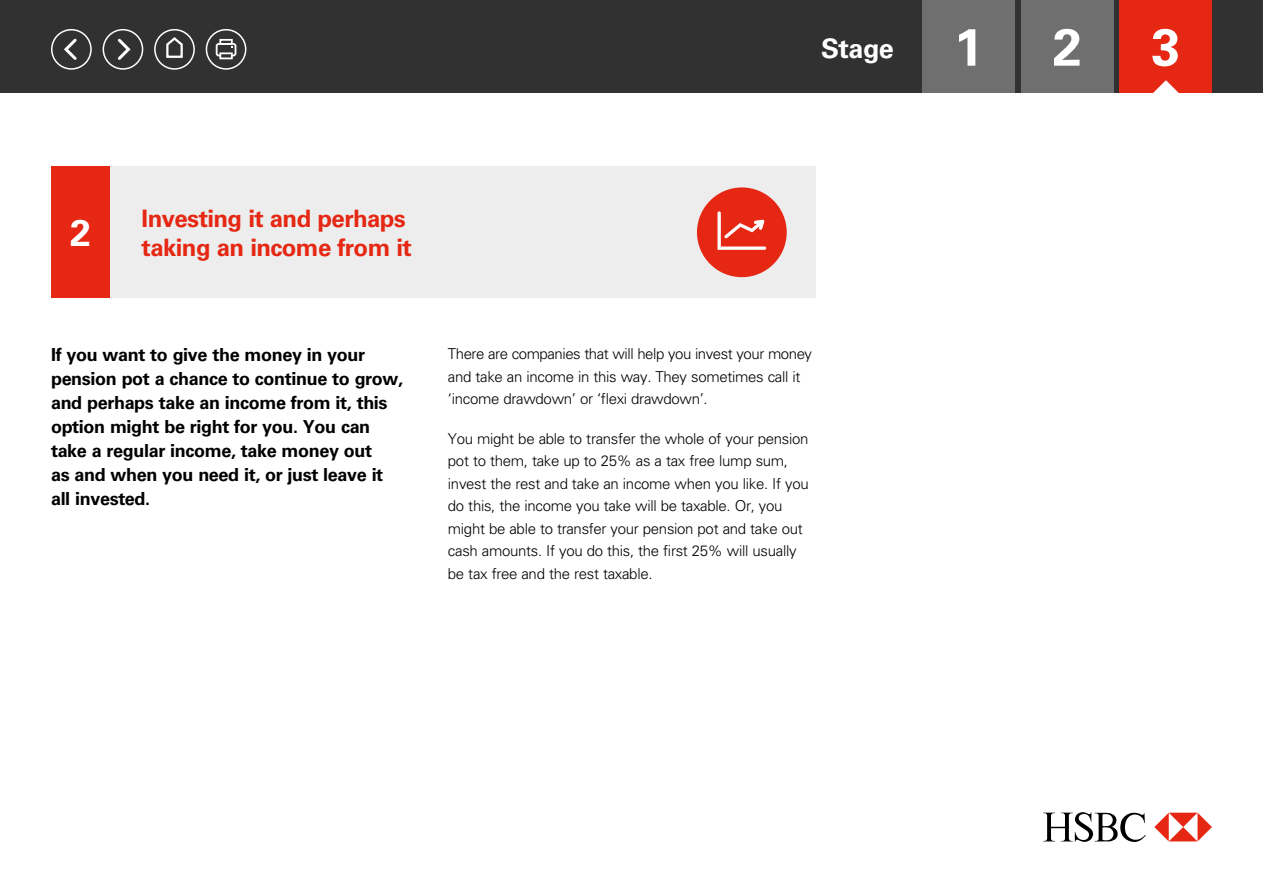
<style>
.page{position:relative;width:1263px;height:893px;background:#fff}
.page>*{position:absolute;margin:0;border:0;box-sizing:border-box;transform-origin:0 0}
.t1{font:700 52.2px "Univers";color:#fff}
.t2{font:700 37.2px "Univers";color:#fff}
.t3{font:700 27px "Univers";letter-spacing:-.02em;color:#fff}
.BODY{font:700 24px "Univers";letter-spacing:-.025em;color:#e52713}
.BODY-2{font:700 18px/24px "Univers";letter-spacing:-.02em;color:#000}
.BODY-3{font:300 15px/22.5px "Univers";letter-spacing:-.02em;color:#000}
</style>
<div class="page">
<div style="left:0;top:0;width:1262px;height:92px;background:#313131"></div>
<div style="left:51px;top:29px;width:41px;height:41px;border:2px solid #fff;border-radius:50%"></div>
<svg style="left:64px;top:38px;width:13px;height:22px"></svg>
<div style="left:103px;top:29px;width:40px;height:41px;border:2px solid #fff;border-radius:50%"></div>
<svg style="left:117px;top:38px;width:14px;height:22px"></svg>
<div style="left:154px;top:29px;width:41px;height:41px;border:2px solid #fff;border-radius:50%"></div>
<svg style="left:166px;top:37px;width:17px;height:21px"></svg>
<div style="left:206px;top:29px;width:40px;height:41px;border:2px solid #fff;border-radius:50%"></div>
<div style="left:219px;top:39px;width:14px;height:6px;border:2px solid #fff"></div>
<div style="left:216px;top:43px;width:20px;height:13px;border:2px solid #fff;border-radius:2px"></div>
<svg style="left:219px;top:52px;width:14px;height:7px"></svg>
<svg style="left:1043px;top:812px;width:103px;height:30px"></svg>
<svg style="left:1154px;top:813px;width:58px;height:28px"></svg>
<div style="left:922px;top:0;width:93px;height:92px;background:#6f6f6f"></div>
<div style="left:1021px;top:0;width:92px;height:92px;background:#6f6f6f"></div>
<div style="left:1120px;top:0;width:92px;height:92px;background:#e52713"></div>
<svg style="left:1144px;top:80px;width:44px;height:13px"></svg>
<div style="left:51px;top:166px;width:764px;height:132px;background:#ededed"></div>
<div style="left:51px;top:167px;width:59px;height:131px;background:#e52713"></div>
<div style="left:697px;top:187px;width:90px;height:90px;background:#e52713;border-radius:50%"></div>
<svg style="left:717px;top:211px;width:49px;height:39px"></svg>
<p class="t3" style="left:821px;top:33px;width:74px">Stage</p>
<p class="t1" style="left:954px;top:17px;width:31px">1</p>
<p class="t1" style="left:1053px;top:17px;width:31px">2</p>
<p class="t1" style="left:1151px;top:17px;width:31px">3</p>
<p class="t2" style="left:70px;top:211px;width:22px">2</p>
<p class="BODY" style="left:142px;top:205px;width:266px">Investing it and perhaps</p>
<p class="BODY" style="left:142px;top:233px;width:272px">taking an income from it</p>
<p class="BODY-2" style="left:51px;top:343px;width:354px">If you want to give the money in your pension pot a chance to continue to grow, and perhaps take an income from it, this option might be right for you. You can take a regular income, take money out<br>as and when you need it, or just leave it all invested.</p>
<p class="BODY-3" style="left:448px;top:343px;width:366px">There are companies that will help you invest your money and take an income in this way. They sometimes call it ‘income drawdown’ or ‘flexi drawdown’.</p>
<p class="BODY-3" style="left:448px;top:427px;width:362px">You might be able to transfer the whole of your pension pot to them, take up to 25% as a tax free lump sum, invest the rest and take an income when you like. If you do this, the income you take will be taxable. Or, you might be able to transfer your pension pot and take out cash amounts. If you do this, the first 25% will usually be tax free and the rest taxable.</p>
</div>
